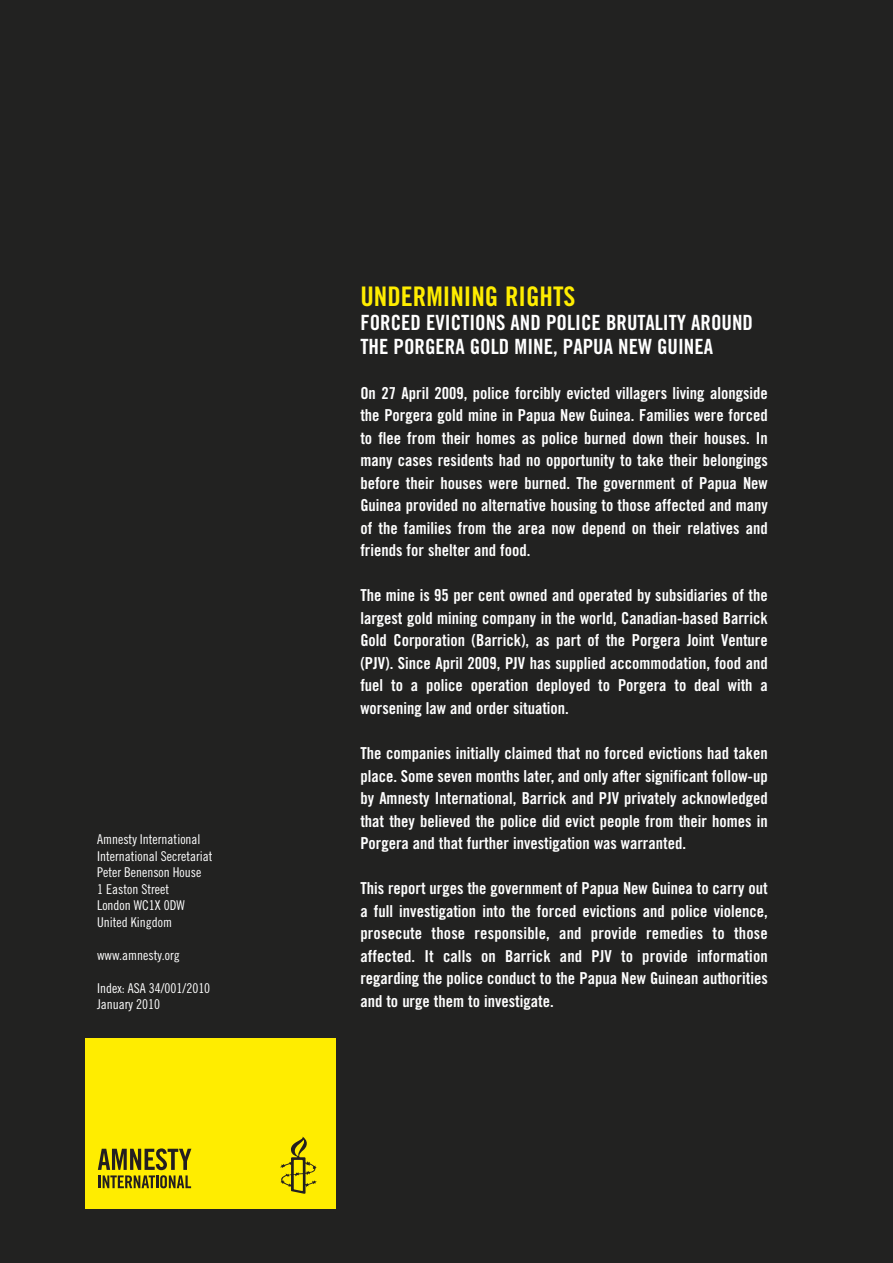
<style>
.page{position:relative;width:893px;height:1263px;background:#222221}
.page>*{position:absolute;margin:0;border:0;box-sizing:border-box;transform-origin:0 0}
.t1{font:27px "Amnesty Trade Gothic Bd Cn 20";color:#ffed00}
.t2{font:21px/24px "Amnesty Trade Gothic Bd Cn 20";color:#fff}
.t3{font:16.5px/22.5px "Amnesty Trade Gothic Bd Cn 20";color:#fff;text-align:justify}
.t4{font:13.5px/16.5px "Amnesty Trade Gothic Cn 18";color:#fff}
</style>
<div class="page">
<div style="left:85px;top:1039px;width:250px;height:170px;background:#ffed00"></div>
<svg style="left:280px;top:1136px;width:37px;height:58px"></svg>
<svg style="left:98px;top:1148px;width:93px;height:40px"></svg>
<p class="t4" style="left:97px;top:831px;width:117px">Amnesty International<br>International Secretariat<br>Peter Benenson House<br>1 Easton Street<br>London WC1X 0DW<br>United Kingdom</p>
<p class="t4" style="left:97px;top:946px;width:84px">www.amnesty.org</p>
<p class="t4" style="left:97px;top:979px;width:115px">Index: ASA 34/001/2010<br>January 2010</p>
<p class="t1" style="left:360px;top:280px;width:217px">UNDERMINING RIGHTS</p>
<p class="t2" style="left:360px;top:310px;width:394px">FORCED EVICTIONS AND POLICE BRUTALITY AROUND<br>THE PORGERA GOLD MINE, PAPUA NEW GUINEA</p>
<p class="t3" style="left:360px;top:382px;width:409px">On 27 April 2009, police forcibly evicted villagers living alongside the Porgera gold mine in Papua New Guinea. Families were forced to flee from their homes as police burned down their houses. In many cases residents had no opportunity to take their belongings before their houses were burned. The government of Papua New Guinea provided no alternative housing to those affected and many of the families from the area now depend on their relatives and friends for shelter and food.</p>
<p class="t3" style="left:360px;top:584px;width:409px">The mine is 95 per cent owned and operated by subsidiaries of the largest gold mining company in the world, Canadian-based Barrick Gold Corporation (Barrick), as part of the Porgera Joint Venture (PJV). Since April 2009, PJV has supplied accommodation, food and fuel to a police operation deployed to Porgera to deal with a worsening law and order situation.</p>
<p class="t3" style="left:360px;top:742px;width:409px">The companies initially claimed that no forced evictions had taken place. Some seven months later, and only after significant follow-up by Amnesty International, Barrick and PJV privately acknowledged that they believed the police did evict people from their homes in Porgera and that further investigation was warranted.</p>
<p class="t3" style="left:360px;top:877px;width:409px">This report urges the government of Papua New Guinea to carry out a full investigation into the forced evictions and police violence, prosecute those responsible, and provide remedies to those affected. It calls on Barrick and PJV to provide information regarding the police conduct to the Papua New Guinean authorities and to urge them to investigate.</p>
</div>
